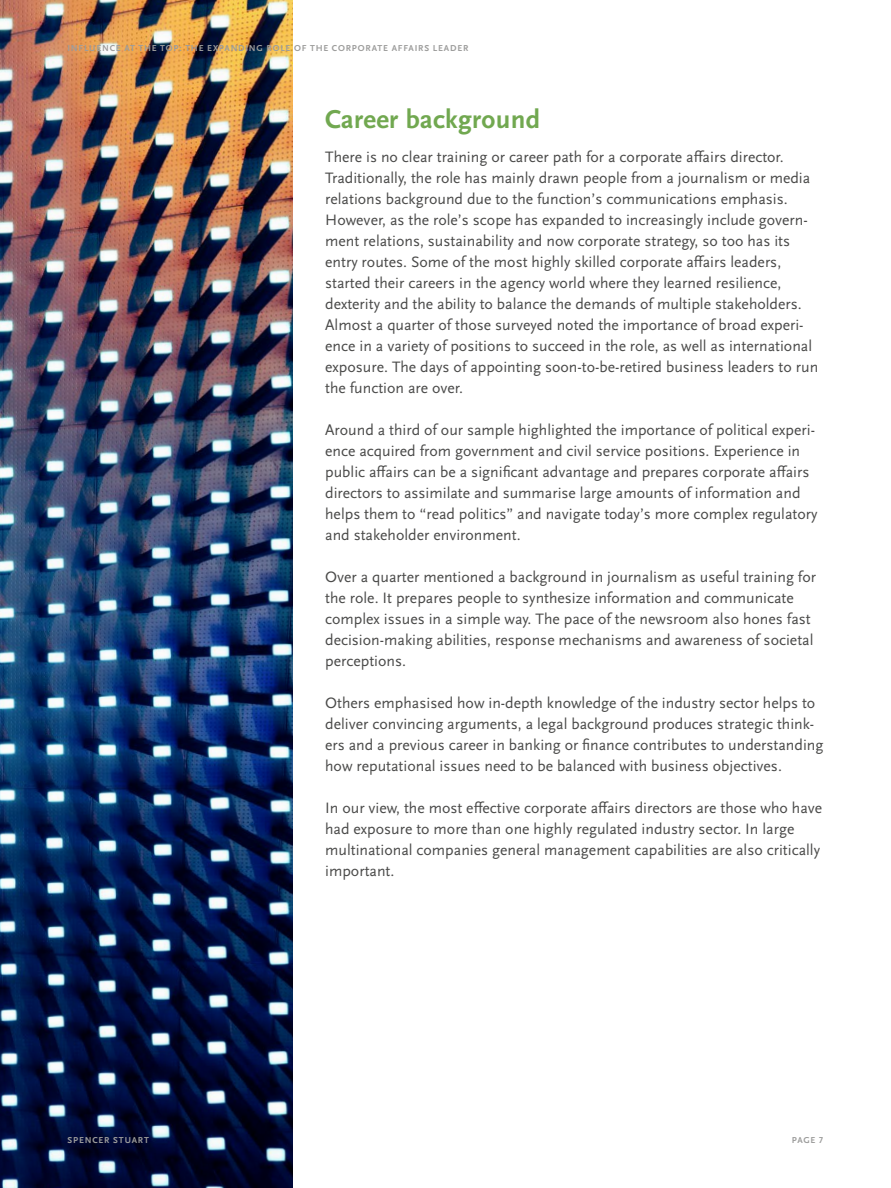
<style>
.page{position:relative;width:891px;height:1188px;background:#fff}
.page>*{position:absolute;margin:0;border:0;box-sizing:border-box;transform-origin:0 0}
.Body-Header_1{font:700 27px "Scala Sans Pro";letter-spacing:.01em;color:#71a850}
.Body_Text_-_No_Rag{font:15.75px/21px "Scala Sans Pro";color:#4a4a49}
.t1{font:700 9px "Scala Sans Pro";letter-spacing:.09em;color:#9d9d9c}
</style>
<div class="page">
<img style="left:0;top:0;width:292px;height:1188px">
<p class="t1" style="left:68px;top:43px;width:402px">INFLUENCE AT THE TOP: THE EXPANDING ROLE OF THE CORPORATE AFFAIRS LEADER</p>
<p class="Body-Header_1" style="left:325px;top:103px;width:216px">Career background</p>
<p class="Body_Text_-_No_Rag" style="left:325px;top:146px;width:495px">There is no clear training or career path for a corporate affairs director.<br>Traditionally, the role has mainly drawn people from a journalism or media relations background due to the function’s communications emphasis.<br>However, as the role’s scope has expanded to increasingly include govern&shy;ment relations, sustainability and now corporate strategy, so too has its entry routes. Some of the most highly skilled corporate affairs leaders, started their careers in the agency world where they learned resilience, dexterity and the ability to balance the demands of multiple stakeholders.<br>Almost a quarter of those surveyed noted the importance of broad experi&shy;ence in a variety of positions to succeed in the role, as well as international exposure. The days of appointing soon-to-be-retired business leaders to run the function are over.</p>
<p class="Body_Text_-_No_Rag" style="left:325px;top:419px;width:494px">Around a third of our sample highlighted the importance of political experi&shy;ence acquired from government and civil service positions. Experience in public affairs can be a significant advantage and prepares corporate affairs directors to assimilate and summarise large amounts of information and helps them to “read politics” and navigate today’s more complex regulatory and stakeholder environment.</p>
<p class="Body_Text_-_No_Rag" style="left:325px;top:566px;width:492px">Over a quarter mentioned a background in journalism as useful training for the role. It prepares people to synthesize information and communicate complex issues in a simple way. The pace of the newsroom also hones fast decision-making abilities, response mechanisms and awareness of societal perceptions.</p>
<p class="Body_Text_-_No_Rag" style="left:325px;top:692px;width:500px">Others emphasised how in-depth knowledge of the industry sector helps to deliver convincing arguments, a legal background produces strategic think&shy;ers and a previous career in banking or finance contributes to understanding how reputational issues need to be balanced with business objectives.</p>
<p class="Body_Text_-_No_Rag" style="left:325px;top:797px;width:499px">In our view, the most effective corporate affairs directors are those who have had exposure to more than one highly regulated industry sector. In large multinational companies general management capabilities are also critically important.</p>
<p class="t1" style="left:68px;top:1135px;width:83px">SPENCER STUART</p>
<p class="t1" style="left:792px;top:1135px;width:33px">PAGE 7</p>
</div>
